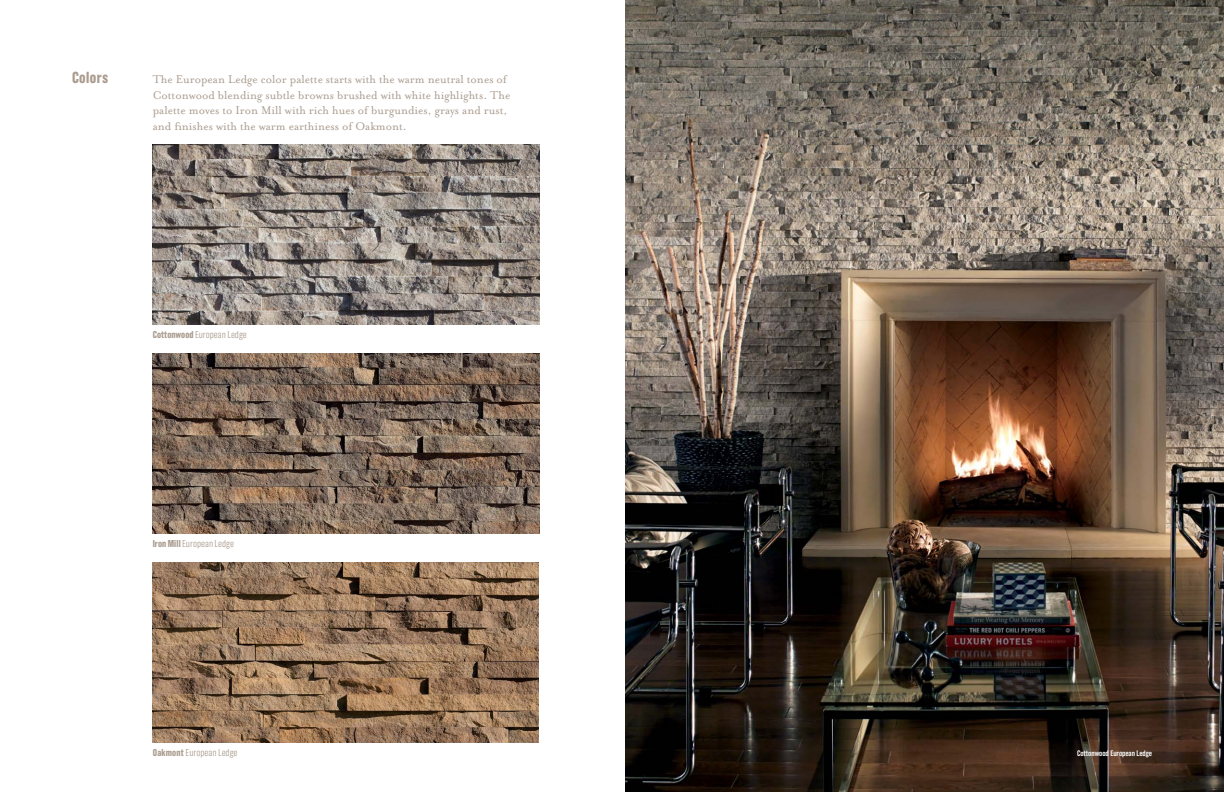
<style>
.page{position:relative;width:1224px;height:792px;background:#fff}
.page>*{position:absolute;margin:0;border:0;box-sizing:border-box;transform-origin:0 0}
.t1{font:700 16px "Grotzec Cond";letter-spacing:.025em;color:#ab9c8f}
.t2{font:13px/15.5px "Mrs Eaves OT";color:#ab9c8f}
.Profile-_Color{font:300 10px "Grotzec Cond";color:#ab9c8f}
.t3{font:600 8px "Grotzec Cond";letter-spacing:-.005em;color:#fff}
.s1{font-weight:700}
</style>
<div class="page">
<img style="left:626px;top:0;width:598px;height:792px">
<img style="left:153px;top:562px;width:386px;height:180px">
<img style="left:153px;top:354px;width:387px;height:180px">
<img style="left:153px;top:145px;width:387px;height:180px">
<p class="t1" style="left:72px;top:68px;width:38px">Colors</p>
<p class="t2" style="left:153px;top:72px;width:359px">The European Ledge color palette starts with the warm neutral tones of Cottonwood blending subtle browns brushed with white highlights. The palette moves to Iron Mill with rich hues of burgundies, grays and rust, and finishes with the warm earthiness of Oakmont.</p>
<p class="Profile-_Color" style="left:153px;top:329px;width:96px"><span class="s1">Cottonwood</span> European Ledge</p>
<p class="Profile-_Color" style="left:153px;top:538px;width:83px"><span class="s1">Iron Mill</span> European Ledge</p>
<p class="Profile-_Color" style="left:153px;top:747px;width:86px"><span class="s1">Oakmont</span> European Ledge</p>
<p class="t3" style="left:1077px;top:749px;width:77px">Cottonwood European Ledge</p>
</div>
